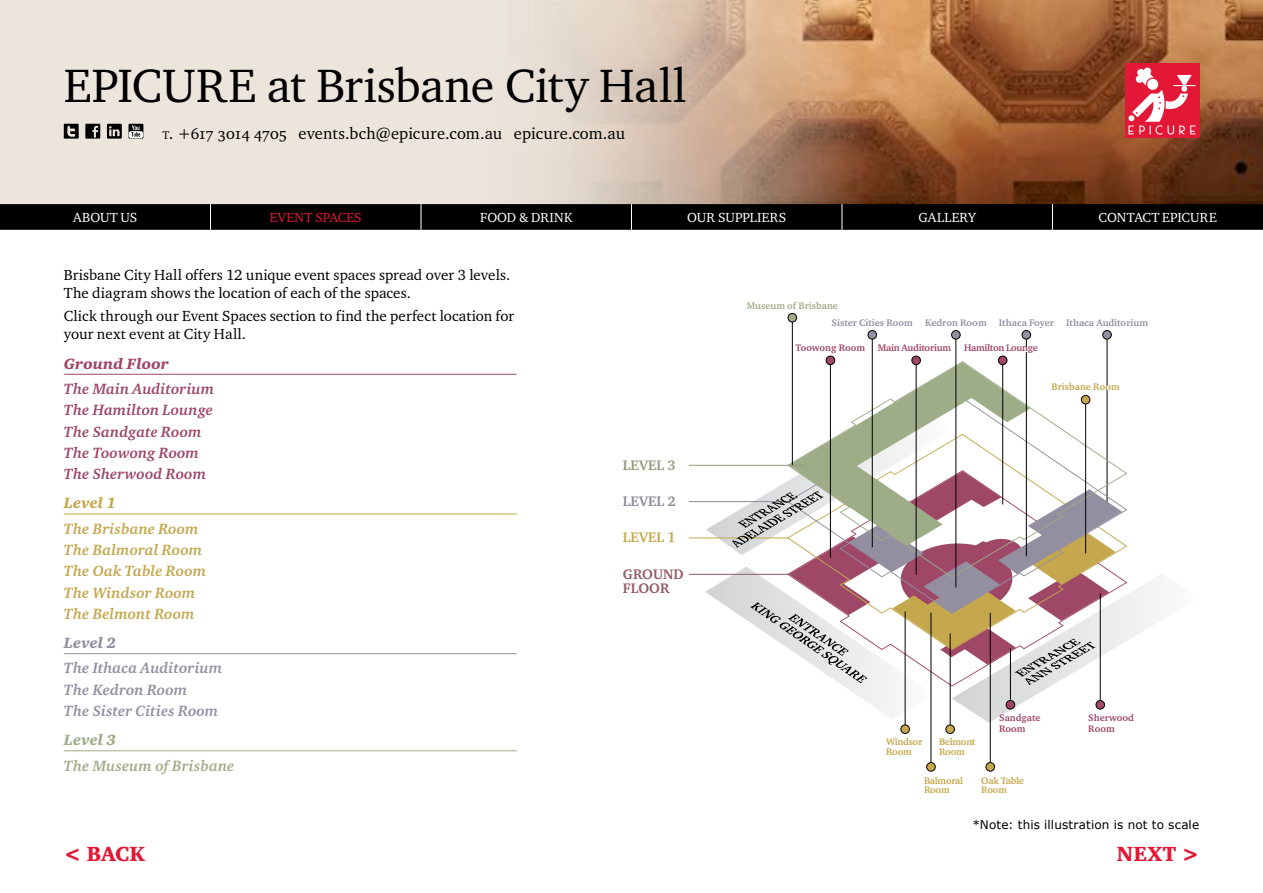
<style>
.page{position:relative;width:1263px;height:893px;background:#fff}
.page>*{position:absolute;margin:0;border:0;box-sizing:border-box;transform-origin:0 0}
.t1{font:48px "Charter ITC";letter-spacing:-.005em;color:#000}
.t2{font:21px "Charter ITC Blac";letter-spacing:.015em;color:#e31837}
.t3{font:16.5px "Charter ITC Regu OS";letter-spacing:.005em;color:#000}
.t4{font:italic 700 15.3px/21.3px "Charter ITC";letter-spacing:.005em;color:#9e4767}
.t5{font:italic 700 15.3px/21.3px "Charter ITC";letter-spacing:.005em;color:#c4a74e}
.t6{font:italic 700 15.3px/21.3px "Charter ITC";letter-spacing:.01em;color:#948ea1}
.t7{font:italic 700 15.3px "Charter ITC";letter-spacing:.01em;color:#9fad88}
.t8{font:15.3px "Charter ITC Blac Ital";letter-spacing:.01em;color:#9e4767}
.t9{font:15.3px "Charter ITC Blac Ital";letter-spacing:.01em;color:#c4a74e}
.t10{font:15.3px "Charter ITC Blac Ital";letter-spacing:.01em;color:#948ea1}
.t11{font:15.3px "Charter ITC Blac Ital";letter-spacing:.01em;color:#9fad88}
.t12{font:15px/18px "Charter ITC";letter-spacing:.005em;color:#000}
.t13{font:700 14.25px/14.2px "Charter ITC";color:#915c64}
.t14{font:700 14.25px "Charter ITC";color:#909d7c}
.t15{font:700 14.25px "Charter ITC";color:#8e899c}
.t16{font:700 14.25px "Charter ITC";color:#c5a84e}
.t17{font:13.5px "Charter ITC";letter-spacing:.01em;color:#fff}
.t18{font:13.5px "Charter ITC";letter-spacing:.005em;color:#e31837}
.t19{font:12px "Verdana";letter-spacing:.015em;color:#000}
.t20{font:700 9.75px/10.5px "Charter ITC";letter-spacing:-.015em;color:#9e4767}
.t21{font:700 9.75px "Charter ITC";color:#948ea1}
.t22{font:700 9.75px/9.8px "Charter ITC";letter-spacing:-.025em;color:#c5a84e}
.t23{font:700 9.75px "Charter ITC";color:#9fac88}
.t24{font:700 9.75px "Charter ITC";color:#c5a84e}
.s1{font-size:11.55px}
.s2{font-style:inherit}
</style>
<div class="page">
<div style="left:0;top:0;width:1263px;height:213px;background:#ece5dc"></div>
<img style="left:547px;top:0;width:716px;height:204px">
<div style="left:1125px;top:64px;width:74px;height:74px;background:#e31837"></div>
<svg style="left:1128px;top:67px;width:67px;height:68px"></svg>
<svg style="left:85px;top:124px;width:15px;height:15px"></svg>
<svg style="left:107px;top:124px;width:15px;height:15px"></svg>
<svg style="left:64px;top:124px;width:15px;height:15px"></svg>
<div style="left:129px;top:124px;width:14px;height:15px;background:#000"></div>
<svg style="left:129px;top:131px;width:14px;height:7px"></svg>
<svg style="left:131px;top:125px;width:9px;height:12px"></svg>
<svg style="left:0;top:204px;width:1263px;height:26px;background:#030303"></svg>
<hr style="left:64px;top:374px;width:453px;height:1px;background:#9e4767">
<hr style="left:64px;top:514px;width:453px;height:1px;background:#c4a74e">
<hr style="left:64px;top:653px;width:453px;height:1px;background:#948ea1">
<hr style="left:64px;top:750px;width:453px;height:1px;background:#9fad88">
<hr style="left:1107px;top:333px;width:1px;height:180px;background:#000">
<div style="left:1103px;top:331px;width:8px;height:8px;background:#948ea1;border-radius:50%"></div>
<div style="left:1102px;top:330px;width:10px;height:9px;border:1px solid #000;border-radius:50%"></div>
<div style="left:912px;top:356px;width:8px;height:9px;background:#9e4767;border-radius:50%"></div>
<div style="left:911px;top:356px;width:10px;height:9px;border:1px solid #000;border-radius:50%"></div>
<div style="left:998px;top:356px;width:9px;height:9px;background:#9e4767;border-radius:50%"></div>
<div style="left:998px;top:356px;width:9px;height:9px;border:1px solid #000;border-radius:50%"></div>
<div style="left:826px;top:356px;width:9px;height:9px;background:#9e4767;border-radius:50%"></div>
<div style="left:826px;top:356px;width:9px;height:9px;border:1px solid #000;border-radius:50%"></div>
<hr style="left:792px;top:316px;width:1px;height:150px;background:#000">
<div style="left:788px;top:313px;width:9px;height:9px;background:#9fac88;border-radius:50%"></div>
<div style="left:788px;top:313px;width:9px;height:9px;border:1px solid #000;border-radius:50%"></div>
<hr style="left:905px;top:612px;width:1px;height:118px;background:#000">
<div style="left:901px;top:725px;width:8px;height:8px;background:#c5a84e;border-radius:50%"></div>
<div style="left:900px;top:724px;width:10px;height:10px;border:1px solid #000;border-radius:50%"></div>
<hr style="left:950px;top:633px;width:1px;height:97px;background:#000">
<div style="left:946px;top:725px;width:8px;height:8px;background:#c5a84e;border-radius:50%"></div>
<div style="left:945px;top:724px;width:10px;height:10px;border:1px solid #000;border-radius:50%"></div>
<hr style="left:931px;top:613px;width:1px;height:155px;background:#000">
<div style="left:927px;top:763px;width:8px;height:8px;background:#c5a84e;border-radius:50%"></div>
<div style="left:926px;top:762px;width:10px;height:9px;border:1px solid #000;border-radius:50%"></div>
<hr style="left:990px;top:613px;width:1px;height:155px;background:#000">
<div style="left:986px;top:763px;width:8px;height:8px;background:#c5a84e;border-radius:50%"></div>
<div style="left:985px;top:762px;width:10px;height:9px;border:1px solid #000;border-radius:50%"></div>
<hr style="left:872px;top:333px;width:1px;height:214px;background:#000">
<div style="left:868px;top:331px;width:8px;height:8px;background:#948ea1;border-radius:50%"></div>
<div style="left:867px;top:330px;width:10px;height:9px;border:1px solid #000;border-radius:50%"></div>
<hr style="left:955px;top:333px;width:1px;height:255px;background:#000">
<div style="left:951px;top:331px;width:9px;height:8px;background:#948ea1;border-radius:50%"></div>
<div style="left:951px;top:330px;width:9px;height:9px;border:1px solid #000;border-radius:50%"></div>
<hr style="left:1026px;top:333px;width:1px;height:223px;background:#000">
<div style="left:1022px;top:331px;width:9px;height:8px;background:#948ea1;border-radius:50%"></div>
<div style="left:1022px;top:330px;width:9px;height:9px;border:1px solid #000;border-radius:50%"></div>
<hr style="left:689px;top:465px;width:116px;height:1px;background:#909d7c">
<hr style="left:689px;top:501px;width:99px;height:1px;background:#8e899c">
<hr style="left:689px;top:538px;width:99px;height:1px;background:#c5a84e">
<hr style="left:689px;top:574px;width:116px;height:1px;background:#915c64">
<svg style="left:705px;top:362px;width:455px;height:361px"></svg>
<h1 class="t1" style="left:64px;top:56px;width:624px">EPICURE at Brisbane City Hall</h1>
<p class="t3" style="left:163px;top:123px;width:464px"><span class="s1">t</span><span class="s2">.</span> +617 3014 4705 events.bch@epicure.com.au epicure.com.au</p>
<p class="t17" style="left:73px;top:209px;width:66px">ABOUT US</p>
<p class="t18" style="left:270px;top:209px;width:94px">EVENT SPACES</p>
<p class="t17" style="left:480px;top:209px;width:94px">FOOD &amp; DRINK</p>
<p class="t17" style="left:687px;top:209px;width:100px">OUR SUPPLIERS</p>
<p class="t17" style="left:918px;top:209px;width:59px">GALLERY</p>
<p class="t17" style="left:1098px;top:209px;width:120px">CONTACT EPICURE</p>
<p class="t12" style="left:64px;top:265px;width:448px">Brisbane City Hall offers 12 unique event spaces spread over 3 levels.<br>The diagram shows the location of each of the spaces.</p>
<p class="t12" style="left:64px;top:307px;width:452px">Click through our Event Spaces section to find the perfect location for your next event at City Hall.</p>
<p class="t8" style="left:64px;top:354px;width:107px">Ground Floor</p>
<p class="t4" style="left:64px;top:378px;width:152px">The Main Auditorium<br>The Hamilton Lounge<br>The Sandgate Room<br>The Toowong Room<br>The Sherwood Room</p>
<p class="t9" style="left:64px;top:493px;width:54px">Level 1</p>
<p class="t5" style="left:64px;top:518px;width:144px">The Brisbane Room<br>The Balmoral Room<br>The Oak Table Room<br>The Windsor Room<br>The Belmont Room</p>
<p class="t10" style="left:64px;top:633px;width:54px">Level 2</p>
<p class="t6" style="left:64px;top:657px;width:160px">The Ithaca Auditorium<br>The Kedron Room<br>The Sister Cities Room</p>
<p class="t11" style="left:64px;top:730px;width:54px">Level 3</p>
<p class="t7" style="left:64px;top:756px;width:172px">The Museum of Brisbane</p>
<p class="t14" style="left:623px;top:456px;width:54px">LEVEL 3</p>
<p class="t15" style="left:623px;top:492px;width:54px">LEVEL 2</p>
<p class="t16" style="left:623px;top:528px;width:54px">LEVEL 1</p>
<p class="t13" style="left:623px;top:566px;width:62px">GROUND<br>FLOOR</p>
<p class="t23" style="left:747px;top:299px;width:93px">Museum of Brisbane</p>
<p class="t21" style="left:831px;top:316px;width:83px">Sister Cities Room</p>
<p class="t21" style="left:925px;top:316px;width:63px">Kedron Room</p>
<p class="t21" style="left:999px;top:316px;width:57px">Ithaca Foyer</p>
<p class="t20" style="left:796px;top:343px;width:71px">Toowong Room</p>
<p class="t20" style="left:878px;top:343px;width:75px">Main Auditorium</p>
<p class="t20" style="left:964px;top:343px;width:76px">Hamilton Lounge</p>
<p class="t21" style="left:1066px;top:316px;width:83px">Ithaca Auditorium</p>
<p class="t24" style="left:1051px;top:381px;width:70px">Brisbane Room</p>
<p class="t22" style="left:886px;top:736px;width:38px">Windsor<br>Room</p>
<p class="t22" style="left:939px;top:736px;width:38px">Belmont<br>Room</p>
<p class="t20" style="left:999px;top:712px;width:43px">Sandgate<br>Room</p>
<p class="t22" style="left:924px;top:775px;width:41px">Balmoral<br>Room</p>
<p class="t22" style="left:981px;top:775px;width:44px">Oak Table<br>Room</p>
<p class="t20" style="left:1088px;top:712px;width:47px">Sherwood<br>Room</p>
<p class="t19" style="left:972px;top:816px;width:228px">*Note: this illustration is not to scale</p>
<h2 class="t2" style="left:64px;top:841px;width:83px">&lt; BACK</h2>
<h2 class="t2" style="left:1117px;top:841px;width:84px">NEXT &gt;</h2>
</div>
